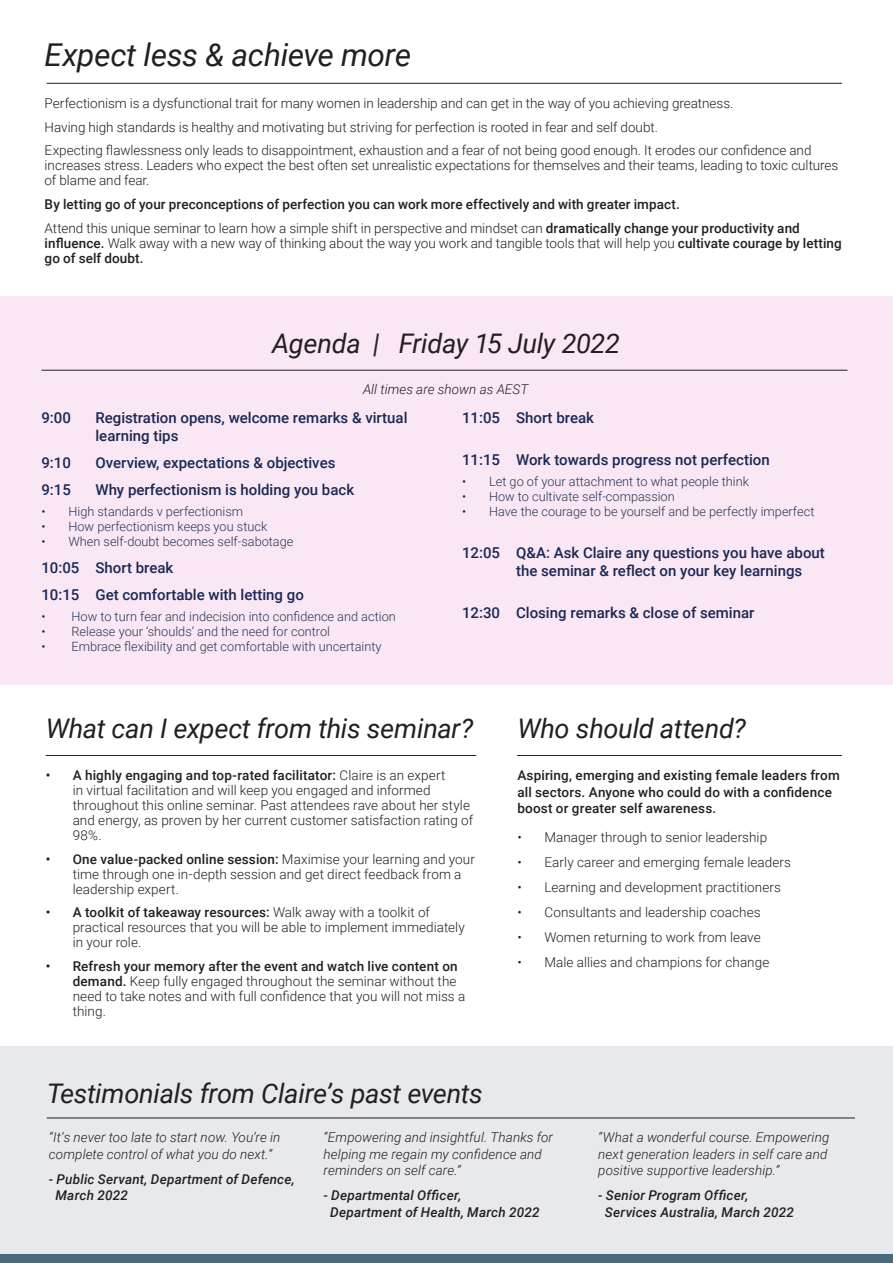
<style>
.page{position:relative;width:893px;height:1263px;background:#fff}
.page>*{position:absolute;margin:0;border:0;box-sizing:border-box;transform-origin:0 0}
.body{font:italic 31.5px "Roboto";letter-spacing:-.015em;color:#231f20}
.body-2{font:italic 27px "Roboto";letter-spacing:-.015em;color:#231f20}
.bullets{font:500 15px/18px "Roboto";color:#1a2954}
.body-3{font:300 13.5px/15px "Roboto";color:#231f20}
.body-4{font:italic 300 13.5px/16.5px "Roboto";letter-spacing:.005em;color:#231f20}
.body-5{font:500 13.5px/16.5px "Roboto";letter-spacing:.01em;color:#231f20}
.body-6{font:italic 500 13.5px/16.5px "Roboto";letter-spacing:.015em;color:#231f20}
.MAIN_HEADING{font:italic 300 13.5px "Roboto";color:#231f20}
.t1{font:300 12.75px "Roboto";color:#283654}
.s1{font-weight:500}
.s2{color:#231f20}
</style>
<div class="page">
<div style="left:0;top:1046px;width:893px;height:217px;background:#e7e9ed"></div>
<div style="left:0;top:296px;width:893px;height:389px;background:#f9e7f4"></div>
<hr style="left:46px;top:755px;width:430px;height:1px;background:#231f20">
<hr style="left:47px;top:83px;width:795px;height:1px;background:#231f20">
<div style="left:0;top:1255px;width:893px;height:8px;background:#476b7e"></div>
<hr style="left:517px;top:755px;width:325px;height:1px;background:#231f20">
<hr style="left:47px;top:1117px;width:808px;height:1px;background:#231f20">
<hr style="left:41px;top:370px;width:806px;height:1px;background:#231f20">
<p class="body" style="left:45px;top:33px;width:368px">Expect less &amp; achieve more</p>
<p class="body-3" style="left:45px;top:95px;width:690px">Perfectionism is a dysfunctional trait for many women in leadership and can get in the way of you achieving greatness.</p>
<p class="body-3" style="left:45px;top:119px;width:615px">Having high standards is healthy and motivating but striving for perfection is rooted in fear and self doubt.</p>
<p class="body-3" style="left:45px;top:142px;width:795px">Expecting flawlessness only leads to disappointment, exhaustion and a fear of not being good enough. It erodes our confidence and increases stress. Leaders who expect the best often set unrealistic expectations for themselves and their teams, leading to toxic cultures of blame and fear.</p>
<p class="body-5" style="left:45px;top:196px;width:637px">By letting go of your preconceptions of perfection you can work more effectively and with greater impact.</p>
<p class="body-3" style="left:45px;top:220px;width:799px">Attend this unique seminar to learn how a simple shift in perspective and mindset can <span class="s1">dramatically change your productivity and influence.</span> Walk away with a new way of thinking about the way you work and tangible tools that will help you <span class="s1">cultivate courage by letting go of self doubt.</span></p>
<p class="body-2" style="left:272px;top:324px;width:349px">Agenda | Friday 15 July 2022</p>
<p class="MAIN_HEADING" style="left:363px;top:380px;width:167px">All times are shown as AEST</p>
<p class="bullets" style="left:41px;top:408px;width:31px">9:00</p>
<p class="bullets" style="left:95px;top:408px;width:314px">Registration opens, welcome remarks &amp; virtual learning tips</p>
<p class="bullets" style="left:41px;top:453px;width:31px">9:10</p>
<p class="bullets" style="left:95px;top:453px;width:242px">Overview, expectations &amp; objectives</p>
<p class="bullets" style="left:41px;top:480px;width:31px">9:15</p>
<p class="bullets" style="left:95px;top:480px;width:260px">Why perfectionism is holding you back</p>
<p class="t1" style="left:41px;top:502px;width:203px"><span class="s2">•</span> High standards v perfectionism</p>
<p class="t1" style="left:41px;top:517px;width:227px"><span class="s2">•</span> How perfectionism keeps you stuck</p>
<p class="t1" style="left:41px;top:532px;width:254px"><span class="s2">•</span> When self-doubt becomes self-sabotage</p>
<p class="bullets" style="left:41px;top:558px;width:134px">10:05 Short break</p>
<p class="bullets" style="left:41px;top:585px;width:264px">10:15 Get comfortable with letting go</p>
<p class="t1" style="left:41px;top:607px;width:356px"><span class="s2">•</span> How to turn fear and indecision into confidence and action</p>
<p class="t1" style="left:41px;top:622px;width:290px"><span class="s2">•</span> Release your ’shoulds’ and the need for control</p>
<p class="t1" style="left:41px;top:637px;width:342px"><span class="s2">•</span> Embrace flexibility and get comfortable with uncertainty</p>
<p class="bullets" style="left:462px;top:408px;width:134px">11:05 Short break</p>
<p class="bullets" style="left:462px;top:450px;width:309px">11:15 Work towards progress not perfection</p>
<p class="t1" style="left:462px;top:472px;width:288px"><span class="s2">•</span> Let go of your attachment to what people think</p>
<p class="t1" style="left:462px;top:487px;width:214px"><span class="s2">•</span> How to cultivate self-compassion</p>
<p class="t1" style="left:462px;top:502px;width:354px"><span class="s2">•</span> Have the courage to be yourself and be perfectly imperfect</p>
<p class="bullets" style="left:516px;top:543px;width:310px;text-indent:-54px">12:05 Q&amp;A: Ask Claire any questions you have about the seminar &amp; reflect on your key learnings</p>
<p class="bullets" style="left:462px;top:603px;width:294px">12:30 Closing remarks &amp; close of seminar</p>
<p class="body-2" style="left:46px;top:710px;width:429px">What can I expect from this seminar?</p>
<p class="body-3" style="left:73px;top:767px;width:402px;text-indent:-27px"><span class="s1">• A highly engaging and top-rated facilitator:</span> Claire is an expert<br>in virtual facilitation and will keep you engaged and informed throughout this online seminar. Past attendees rave about her style and energy, as proven by her current customer satisfaction rating of 98%.</p>
<p class="body-3" style="left:73px;top:851px;width:404px;text-indent:-27px"><span class="s1">• One value-packed online session:</span> Maximise your learning and your time through one in-depth session and get direct feedback from a leadership expert.</p>
<p class="body-3" style="left:73px;top:904px;width:394px;text-indent:-27px"><span class="s1">• A toolkit of takeaway resources:</span> Walk away with a toolkit of practical resources that you will be able to implement immediately in your role.</p>
<p class="body-3" style="left:73px;top:958px;width:394px;text-indent:-27px"><span class="s1">• Refresh your memory after the event and watch live content on demand.</span> Keep fully engaged throughout the seminar without the need to take notes and with full confidence that you will not miss a thing.</p>
<p class="body-2" style="left:517px;top:710px;width:230px">Who should attend?</p>
<p class="body-5" style="left:517px;top:766px;width:324px">Aspiring, emerging and existing female leaders from all sectors. Anyone who could do with a confidence boost or greater self awareness.</p>
<p class="body-3" style="left:517px;top:829px;width:251px">• Manager through to senior leadership</p>
<p class="body-3" style="left:517px;top:854px;width:275px">• Early career and emerging female leaders</p>
<p class="body-3" style="left:517px;top:879px;width:265px">• Learning and development practitioners</p>
<p class="body-3" style="left:517px;top:904px;width:245px">• Consultants and leadership coaches</p>
<p class="body-3" style="left:517px;top:929px;width:245px">• Women returning to work from leave</p>
<p class="body-3" style="left:517px;top:954px;width:253px">• Male allies and champions for change</p>
<p class="body-2" style="left:47px;top:1074px;width:437px">Testimonials from Claire’s past events</p>
<p class="body-4" style="left:49px;top:1129px;width:233px">“It’s never too late to start now. You’re in complete control of what you do next.”</p>
<p class="body-6" style="left:56px;top:1170px;width:241px;text-indent:-7px">- Public Servant, Department of Defence,<br>March 2022</p>
<p class="body-4" style="left:324px;top:1129px;width:231px">“Empowering and insightful. Thanks for helping me regain my confidence and reminders on self care.”</p>
<p class="body-6" style="left:330px;top:1187px;width:211px;text-indent:-7px">- Departmental Officer,<br>Department of Health, March 2022</p>
<p class="body-4" style="left:598px;top:1129px;width:233px">“What a wonderful course. Empowering next generation leaders in self care and positive supportive leadership.”</p>
<p class="body-6" style="left:605px;top:1187px;width:190px;text-indent:-7px">- Senior Program Officer,<br>Services Australia, March 2022</p>
</div>
